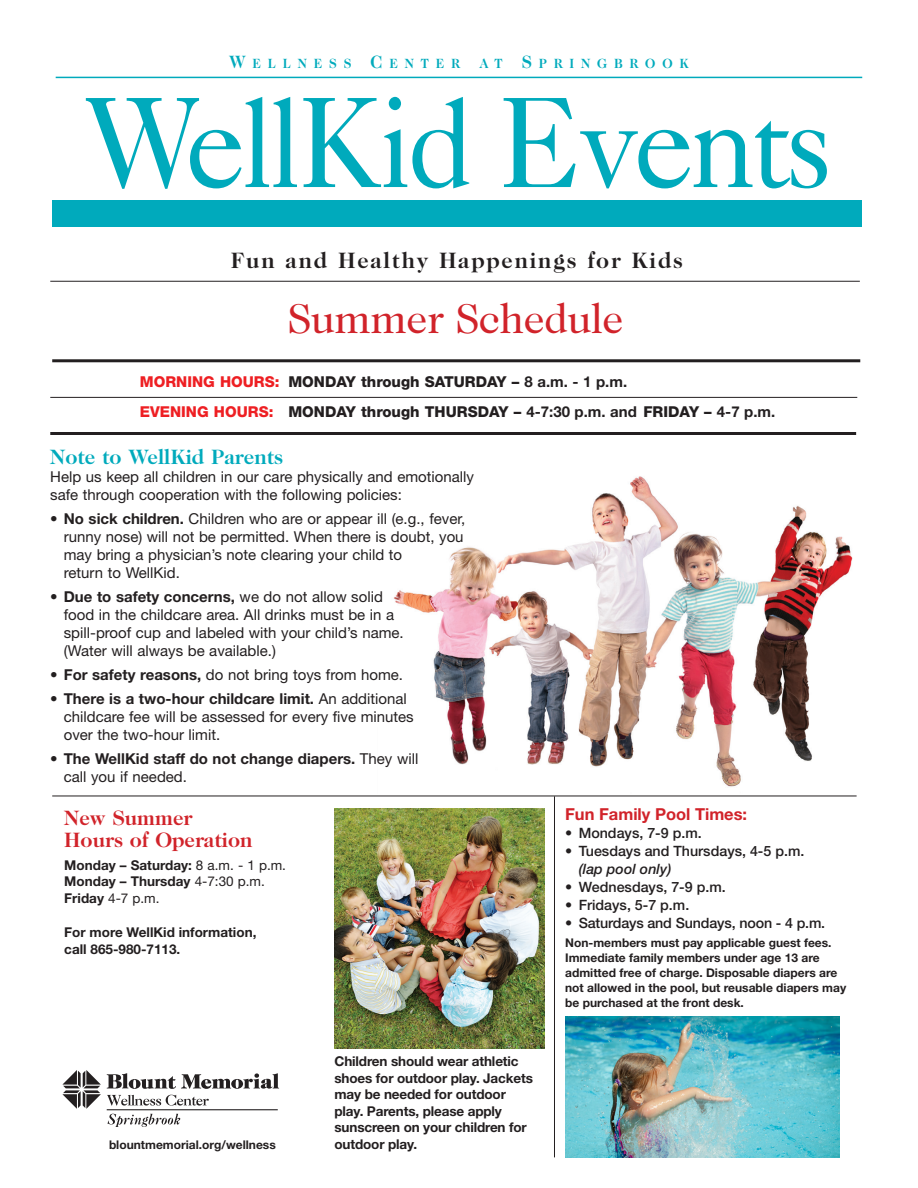
<style>
.page{position:relative;width:918px;height:1188px;background:#fff}
.page>*{position:absolute;margin:0;border:0;box-sizing:border-box;transform-origin:0 0}
.t1{font:129px "Caslon Five Forty";letter-spacing:-.05em;color:#00aabc;scale:.95 1}
.t2{font:42px "Caslon Two Twenty Four";letter-spacing:-.01em;color:#d1232a}
.t3{font:700 22.5px "Caslon Two Twenty Four";letter-spacing:.08em;color:#231f20}
.t4{font:700 21px "Caslon Two Twenty Four";color:#d1232a}
.t5{font:700 21px "Caslon Two Twenty Four";color:#00aabc}
.t6{font:700 16.5px "Helvetica Neue";color:#d1232a}
.t7{font:15px/18px "Helvetica Neue";color:#231f20}
.t8{font:800 15px "Helvetica Neue";color:#231f20}
.t9{font:700 15px/18px "Helvetica Neue";color:#231f20}
.t10{font:500 14.25px/18px "Helvetica Neue";color:#231f20}
.t11{font:700 13.5px/16.5px "Helvetica Neue";letter-spacing:-.01em;color:#231f20}
.t12{font:700 13.5px "Caslon Two Twenty Four";letter-spacing:.535em;color:#00aabc;scale:.95 1}
.t13{font:13.5px "Helvetica Neue";color:#231f20}
.t14{font:700 12px/15px "Helvetica Neue";color:#231f20}
.s1{font-size:18px}
.s2{color:#ee1f23}
.s3{font-weight:700}
.s4{font-weight:400}
.s5{font-style:italic}
</style>
<div class="page">
<img style="left:377px;top:476px;width:480px;height:320px">
<hr style="left:56px;top:77px;width:806px;height:1px;background:#00aabc">
<div style="left:52px;top:200px;width:810px;height:27px;background:#00aabc"></div>
<hr style="left:50px;top:281px;width:810px;height:1px;background:#231f20">
<svg style="left:62px;top:1070px;width:217px;height:57px"></svg>
<hr style="left:52px;top:359px;width:808px;height:3px;background:#231f20">
<hr style="left:50px;top:397px;width:807px;height:1px;background:#231f20">
<hr style="left:554px;top:796px;width:1px;height:361px;background:#231f20">
<img style="left:565px;top:1016px;width:274px;height:141px">
<img style="left:334px;top:808px;width:210px;height:240px">
<hr style="left:52px;top:796px;width:805px;height:1px;background:#231f20">
<hr style="left:50px;top:432px;width:806px;height:3px;background:#231f20">
<p class="t12" style="left:229px;top:55px;width:245px"><span class="s1">W</span>ELLNESS <span class="s1">C</span>ENTER</p>
<p class="t12" style="left:480px;top:55px;width:222px">AT <span class="s1">S</span> PRINGBROOK</p>
<p class="t1" style="left:85px;top:65px;width:789px">WellKid Events</p>
<p class="t3" style="left:231px;top:247px;width:454px">Fun and Healthy Happenings for Kids</p>
<p class="t2" style="left:287px;top:295px;width:338px">Summer Schedule</p>
<p class="t8" style="left:140px;top:372px;width:489px"><span class="s2">MORNING HOURS:</span> MONDAY through SATURDAY – <span class="s3">8 a.m. - 1 p.m.</span></p>
<p class="t8" style="left:140px;top:402px;width:637px"><span class="s2">EVENING HOURS:</span> MONDAY through THURSDAY – <span class="s3">4-7:30 p.m. and</span> FRIDAY – <span class="s3">4-7 p.m.</span></p>
<p class="t5" style="left:50px;top:444px;width:234px">Note to WellKid Parents</p>
<p class="t7" style="left:50px;top:467px;width:425px">Help us keep all children in our care physically and emotionally safe through cooperation with the following policies:</p>
<p class="t7" style="left:64px;top:509px;width:403px;text-indent:-14px">• <span class="s3">No sick children.</span> Children who are or appear ill (e.g., fever, runny nose) will not be permitted. When there is doubt, you may bring a physician’s note clearing your child to<br>return to WellKid.</p>
<p class="t7" style="left:64px;top:587px;width:341px;text-indent:-14px">• <span class="s3">Due to safety concerns,</span> we do not allow solid food in the childcare area. All drinks must be in a spill-proof cup and labeled with your child’s name. (Water will always be available.)</p>
<p class="t7" style="left:50px;top:665px;width:354px">• <span class="s3">For safety reasons,</span> do not bring toys from home.</p>
<p class="t7" style="left:64px;top:689px;width:352px;text-indent:-14px">• <span class="s3">There is a two-hour childcare limit.</span> An additional childcare fee will be assessed for every five minutes over the two-hour limit.</p>
<p class="t9" style="left:64px;top:749px;width:356px;text-indent:-14px"><span class="s4">•</span> The WellKid staff do not change diapers. <span class="s4">They will call you if needed.</span></p>
<p class="t4" style="left:64px;top:805px;width:130px">New Summer</p>
<p class="t4" style="left:64px;top:828px;width:190px">Hours of Operation</p>
<p class="t11" style="left:64px;top:856px;width:223px">Monday – Saturday: <span class="s4">8 a.m. - 1 p.m.</span></p>
<p class="t11" style="left:64px;top:873px;width:202px">Monday – Thursday <span class="s4">4-7:30 p.m.</span></p>
<p class="t13" style="left:64px;top:890px;width:97px"><span class="s3">Friday</span> 4-7 p.m.</p>
<p class="t11" style="left:64px;top:924px;width:194px">For more WellKid information,</p>
<p class="t11" style="left:64px;top:940px;width:118px">call 865-980-7113.</p>
<p class="t14" style="left:109px;top:1137px;width:168px">blountmemorial.org/wellness</p>
<p class="t11" style="left:334px;top:1053px;width:200px">Children should wear athletic shoes for outdoor play. Jackets may be needed for outdoor play. Parents, please apply sunscreen on your children for outdoor play.</p>
<p class="t6" style="left:565px;top:804px;width:184px">Fun Family Pool Times:</p>
<p class="t10" style="left:565px;top:823px;width:138px">• Mondays, 7-9 p.m.</p>
<p class="t10" style="left:579px;top:841px;width:227px;text-indent:-14px">• Tuesdays and Thursdays, 4-5 p.m. <span class="s5">(lap pool only)</span></p>
<p class="t10" style="left:565px;top:877px;width:162px">• Wednesdays, 7-9 p.m.</p>
<p class="t10" style="left:565px;top:895px;width:126px">• Fridays, 5-7 p.m.</p>
<p class="t10" style="left:565px;top:913px;width:262px">• Saturdays and Sundays, noon - 4 p.m.</p>
<p class="t14" style="left:565px;top:935px;width:283px">Non-members must pay applicable guest fees.<br>Immediate family members under age 13 are admitted free of charge. Disposable diapers are not allowed in the pool, but reusable diapers may be purchased at the front desk.</p>
</div>
